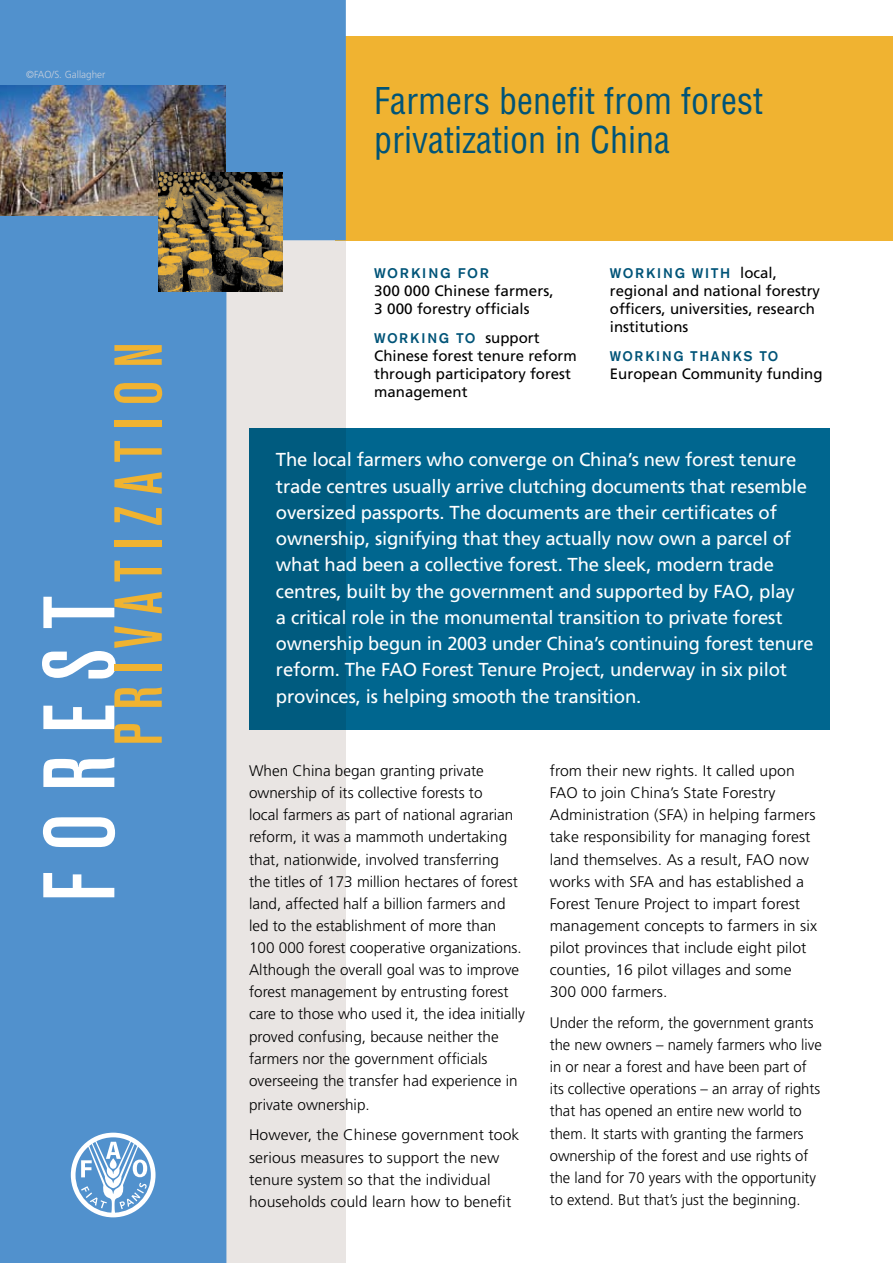
<style>
.page{position:relative;width:893px;height:1263px;background:#fff}
.page>*{position:absolute;margin:0;border:0;box-sizing:border-box;transform-origin:0 0}
.t1{font:500 condensed 100.5px "Akzidenz Grotesk BE";letter-spacing:.22em;color:#fff}
.t2{font:500 condensed 67.05px "Akzidenz Grotesk BE";letter-spacing:.18em;color:#f0b331}
.t3{font:condensed 36px/39px "Helvetica";color:#005478}
.t4{font:18.75px/26.2px "Frutiger";letter-spacing:-.01em;color:#fff}
.t5{font:300 15.3px/22px "Frutiger";color:#000}
.t6{font:15px/18px "Frutiger";color:#000}
.t7{font:500 13.8px "Akzidenz Grotesk BE";letter-spacing:.11em;color:#005478}
.t8{font:300 10.2px "Frutiger";color:#c4cedc}
.s1{font-family:"Frutiger";font-weight:400;font-size:15px;color:#000}
</style>
<div class="page">
<div style="left:336px;top:36px;width:557px;height:204px;background:#f0b331"></div>
<svg style="left:0;top:0;width:346px;height:1263px;background:#76a5d2"></svg>
<div style="left:249px;top:428px;width:580px;height:302px;background:linear-gradient(to right,#006086,#006993)"></div>
<img style="left:0;top:85px;width:226px;height:130px">
<img style="left:159px;top:172px;width:124px;height:120px">
<svg style="left:71px;top:1133px;width:85px;height:84px"></svg>
<p class="t8" style="left:26px;top:69px;width:81px">©FAO/S. Gallagher</p>
<h2 class="t2" style="left:102px;top:745px;width:404px;rotate:-90deg">privatization</h2>
<h1 class="t1" style="left:24px;top:901px;width:307px;rotate:-90deg">forest</h1>
<h3 class="t3" style="left:374px;top:81px;width:390px">Farmers benefit from forest privatization in China</h3>
<p class="t7" style="left:374px;top:265px;width:116px">WORKING FOR</p>
<p class="t6" style="left:374px;top:282px;width:181px">300 000 Chinese farmers,<br>3 000 forestry officials</p>
<p class="t7" style="left:374px;top:329px;width:167px">WORKING TO <span class="s1">support</span></p>
<p class="t6" style="left:374px;top:346px;width:204px">Chinese forest tenure reform through participatory forest management</p>
<p class="t7" style="left:610px;top:265px;width:168px">WORKING WITH <span class="s1">local,</span></p>
<p class="t6" style="left:610px;top:282px;width:212px">regional and national forestry officers, universities, research institutions</p>
<p class="t7" style="left:610px;top:347px;width:170px">WORKING THANKS TO</p>
<p class="t6" style="left:610px;top:364px;width:214px">European Community funding</p>
<p class="t4" style="left:276px;top:447px;width:539px">The local farmers who converge on China’s new forest tenure trade centres usually arrive clutching documents that resemble oversized passports. The documents are their certificates of ownership, signifying that they actually now own a parcel of what had been a collective forest. The sleek, modern trade centres, built by the government and supported by FAO, play<br>a critical role in the monumental transition to private forest ownership begun in 2003 under China’s continuing forest tenure reform. The FAO Forest Tenure Project, underway in six pilot provinces, is helping smooth the transition.</p>
<p class="t5" style="left:249px;top:760px;width:278px">When China began granting private ownership of its collective forests to<br>local farmers as part of national agrarian reform, it was a mammoth undertaking that, nationwide, involved transferring<br>the titles of 173 million hectares of forest land, affected half a billion farmers and led to the establishment of more than 100 000 forest cooperative organizations.<br>Although the overall goal was to improve forest management by entrusting forest care to those who used it, the idea initially proved confusing, because neither the farmers nor the government officials overseeing the transfer had experience in</p>
<p class="t5" style="left:249px;top:1089px;width:272px;line-height:30.6px">private ownership.<br>However, the Chinese government took</p>
<p class="t5" style="left:249px;top:1146px;width:264px">serious measures to support the new tenure system so that the individual households could learn how to benefit</p>
<p class="t5" style="left:550px;top:760px;width:269px">from their new rights. It called upon FAO to join China’s State Forestry Administration (SFA) in helping farmers take responsibility for managing forest land themselves. As a result, FAO now works with SFA and has established a Forest Tenure Project to impart forest management concepts to farmers in six pilot provinces that include eight pilot counties, 16 pilot villages and some 300 000 farmers.</p>
<p class="t5" style="left:550px;top:1011px;width:274px">Under the reform, the government grants the new owners – namely farmers who live in or near a forest and have been part of its collective operations – an array of rights that has opened an entire new world to them. It starts with granting the farmers ownership of the forest and use rights of the land for 70 years with the opportunity to extend. But that’s just the beginning.</p>
</div>
